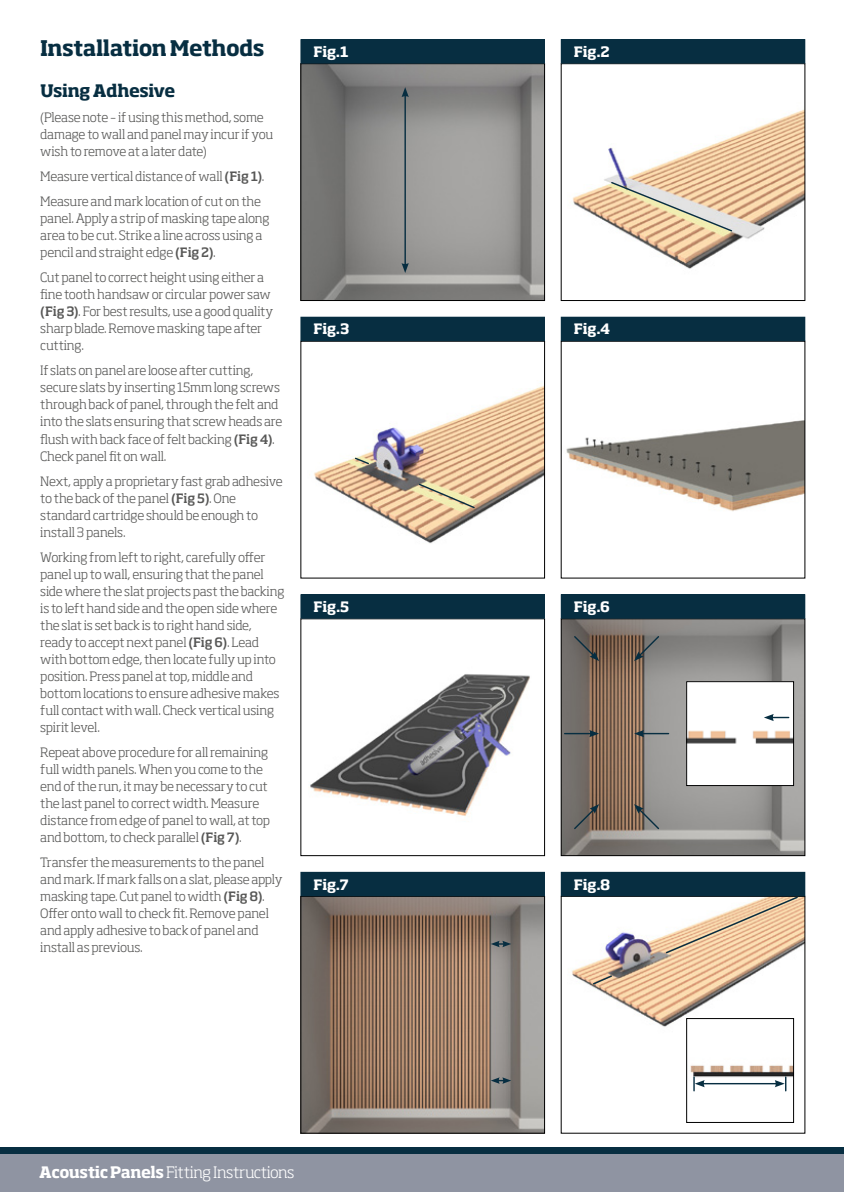
<style>
.page{position:relative;width:844px;height:1192px;background:#fff}
.page>*{position:absolute;margin:0;border:0;box-sizing:border-box;transform-origin:0 0}
.t1{font:700 21.3px "Soho Std";letter-spacing:-.03em;color:#072e41}
.t2{font:700 17.05px "Soho Std";letter-spacing:-.03em;color:#072e41}
.t3{font:300 15.6px "Soho Std";letter-spacing:-.025em;color:#fff}
.t4{font:700 14.2px "Soho Std";letter-spacing:-.01em;color:#fff}
.t5{font:300 12.75px/17px "Soho Std";letter-spacing:-.015em;color:#575756}
.s1{font-weight:500}
.s2{font-weight:700}
</style>
<div class="page">
<img style="left:302px;top:65px;width:240px;height:234px">
<div style="left:300px;top:63px;width:244px;height:238px;border:1px solid #000"></div>
<img style="left:314px;top:386px;width:228px;height:158px">
<img style="left:310px;top:674px;width:220px;height:142px">
<img style="left:302px;top:898px;width:240px;height:233px">
<div style="left:300px;top:896px;width:244px;height:237px;border:1px solid #000"></div>
<img style="left:572px;top:110px;width:231px;height:159px">
<div style="left:560px;top:63px;width:245px;height:238px;border:1px solid #000"></div>
<img style="left:566px;top:420px;width:237px;height:92px">
<img style="left:562px;top:621px;width:241px;height:233px">
<div style="left:560px;top:619px;width:245px;height:237px;border:1px solid #000"></div>
<img style="left:572px;top:898px;width:231px;height:210px">
<div style="left:301px;top:40px;width:243px;height:23px;background:#072e41"></div>
<div style="left:300px;top:39px;width:244px;height:24px;border:1px solid #072e41"></div>
<div style="left:301px;top:317px;width:243px;height:24px;background:#072e41"></div>
<div style="left:301px;top:595px;width:243px;height:23px;background:#072e41"></div>
<div style="left:300px;top:594px;width:244px;height:25px;border:1px solid #072e41"></div>
<div style="left:301px;top:872px;width:243px;height:24px;background:#072e41"></div>
<div style="left:561px;top:40px;width:243px;height:23px;background:#072e41"></div>
<div style="left:560px;top:39px;width:245px;height:24px;border:1px solid #072e41"></div>
<div style="left:561px;top:317px;width:243px;height:24px;background:#072e41"></div>
<div style="left:561px;top:595px;width:243px;height:23px;background:#072e41"></div>
<div style="left:560px;top:594px;width:245px;height:25px;border:1px solid #072e41"></div>
<div style="left:561px;top:872px;width:243px;height:24px;background:#072e41"></div>
<div style="left:0;top:1154px;width:843px;height:38px;background:#8f94a2"></div>
<div style="left:0;top:1148px;width:843px;height:6px;background:#072e41"></div>
<hr style="left:404px;top:95px;width:2px;height:170px;background:#072e41">
<svg style="left:401px;top:87px;width:7px;height:10px"></svg>
<svg style="left:401px;top:263px;width:7px;height:10px"></svg>
<svg style="left:490px;top:941px;width:21px;height:6px"></svg>
<svg style="left:490px;top:1077px;width:21px;height:7px"></svg>
<svg style="left:634px;top:730px;width:34px;height:7px"></svg>
<svg style="left:572px;top:804px;width:27px;height:27px"></svg>
<svg style="left:634px;top:635px;width:26px;height:26px"></svg>
<svg style="left:610px;top:181px;width:122px;height:51px;background:#dfc8a9"></svg>
<svg style="left:417px;top:483px;width:58px;height:26px;background:#decb9e"></svg>
<svg style="left:353px;top:457px;width:16px;height:8px"></svg>
<svg style="left:564px;top:730px;width:35px;height:7px"></svg>
<svg style="left:634px;top:804px;width:26px;height:27px"></svg>
<svg style="left:572px;top:635px;width:27px;height:26px"></svg>
<img style="left:688px;top:683px;width:103px;height:101px">
<div style="left:686px;top:681px;width:107px;height:105px;border:1px solid #000"></div>
<img style="left:688px;top:1020px;width:103px;height:88px">
<div style="left:686px;top:1018px;width:107px;height:105px;border:1px solid #000"></div>
<svg style="left:763px;top:714px;width:25px;height:7px"></svg>
<hr style="left:702px;top:1083px;width:74px;height:1px;background:#072e41">
<svg style="left:664px;top:896px;width:134px;height:58px"></svg>
<svg style="left:591px;top:974px;width:22px;height:12px"></svg>
<svg style="left:693px;top:1077px;width:11px;height:14px"></svg>
<svg style="left:774px;top:1077px;width:12px;height:14px"></svg>
<h1 class="t1" style="left:40px;top:34px;width:226px">Installation Methods</h1>
<h2 class="t2" style="left:40px;top:79px;width:137px">Using Adhesive</h2>
<p class="t5" style="left:40px;top:109px;width:234px">(Please note – if using this method, some damage to wall and panel may incur if you wish to remove at a later date)</p>
<p class="t5" style="left:40px;top:164px;width:225px;line-height:25.1px">Measure vertical distance of wall <span class="s1">(Fig 1)</span>.<br>Measure and mark location of cut on the</p>
<p class="t5" style="left:40px;top:210px;width:231px">panel. Apply a strip of masking tape along area to be cut. Strike a line across using a pencil and straight edge <span class="s1">(Fig 2)</span>.</p>
<p class="t5" style="left:40px;top:269px;width:234px">Cut panel to correct height using either a fine tooth handsaw or circular power saw <span class="s1">(Fig 3)</span>. For best results, use a good quality sharp blade. Remove masking tape after cutting.</p>
<p class="t5" style="left:40px;top:362px;width:244px">If slats on panel are loose after cutting, secure slats by inserting 15mm long screws through back of panel, through the felt and into the slats ensuring that screw heads are flush with back face of felt backing <span class="s1">(Fig 4)</span>.<br>Check panel fit on wall.</p>
<p class="t5" style="left:40px;top:472px;width:244px">Next, apply a proprietary fast grab adhesive to the back of the panel <span class="s1">(Fig 5)</span>. One standard cartridge should be enough to install 3 panels.</p>
<p class="t5" style="left:40px;top:548px;width:246px">Working from left to right, carefully offer panel up to wall, ensuring that the panel side where the slat projects past the backing is to left hand side and the open side where the slat is set back is to right hand side, ready to accept next panel <span class="s1">(Fig 6)</span>. Lead with bottom edge, then locate fully up into position. Press panel at top, middle and bottom locations to ensure adhesive makes full contact with wall. Check vertical using spirit level.</p>
<p class="t5" style="left:40px;top:744px;width:231px">Repeat above procedure for all remaining full width panels. When you come to the end of the run, it may be necessary to cut the last panel to correct width. Measure distance from edge of panel to wall, at top and bottom, to check parallel <span class="s1">(Fig 7)</span>.</p>
<p class="t5" style="left:40px;top:854px;width:244px">Transfer the measurements to the panel and mark. If mark falls on a slat, please apply masking tape. Cut panel to width <span class="s1">(Fig 8)</span>.<br>Offer onto wall to check fit. Remove panel and apply adhesive to back of panel and install as previous.</p>
<p class="t4" style="left:313px;top:42px;width:37px">Fig.1</p>
<p class="t4" style="left:313px;top:320px;width:37px">Fig.3</p>
<p class="t4" style="left:313px;top:598px;width:37px">Fig.5</p>
<p class="t4" style="left:313px;top:875px;width:37px">Fig.7</p>
<p class="t3" style="left:39px;top:1162px;width:257px"><span class="s2">Acoustic Panels</span> Fitting Instructions</p>
<p class="t4" style="left:573px;top:42px;width:37px">Fig.2</p>
<p class="t4" style="left:573px;top:320px;width:38px">Fig.4</p>
<p class="t4" style="left:573px;top:598px;width:37px">Fig.6</p>
<p class="t4" style="left:573px;top:875px;width:38px">Fig.8</p>
</div>
